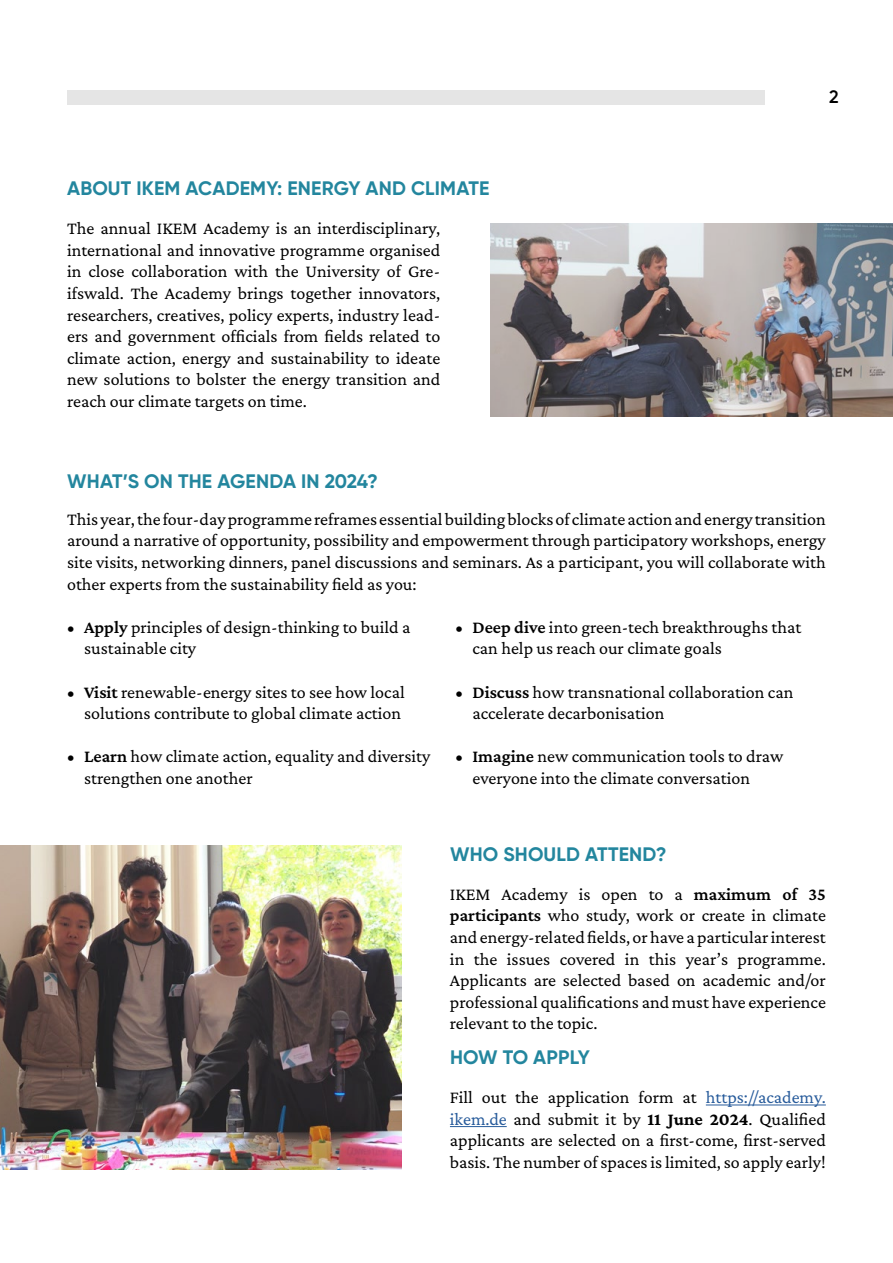
<style>
.page{position:relative;width:893px;height:1263px;background:#fff}
.page>*{position:absolute;margin:0;border:0;box-sizing:border-box;transform-origin:0 0}
.t1{font:700 19.5px "Gilroy";letter-spacing:.01em;color:#23869e}
.t2{font:18px/21.6px "Crimson Pro";color:#000}
.t3{font:600 18px "Gilroy";color:#000}
.s1{font-weight:600}
.s2{color:#275b9b}
.s3{font-weight:700}
</style>
<div class="page">
<hr style="left:706px;top:1104px;width:120px;height:1px;background:#275b9b">
<hr style="left:450px;top:1126px;width:57px;height:1px;background:#275b9b">
<img style="left:0;top:845px;width:401px;height:324px">
<div style="left:67px;top:90px;width:698px;height:15px;background:#e5e5e5"></div>
<img style="left:490px;top:223px;width:403px;height:194px">
<p class="t1" style="left:67px;top:176px;width:424px">ABOUT IKEM ACADEMY: ENERGY AND CLIMATE</p>
<p class="t2" style="left:67px;top:217px;width:375px;text-align:justify">The annual IKEM Academy is an interdisciplinary, international and innovative programme organised in close collaboration with the University of Gre&shy;ifswald. The Academy brings together innovators, researchers, creatives, policy experts, industry lead&shy;ers and government officials from fields related to climate action, energy and sustainability to ideate new solutions to bolster the energy transition and reach our climate targets on time.</p>
<p class="t1" style="left:67px;top:469px;width:312px">WHAT’S ON THE AGENDA IN 2024?</p>
<p class="t3" style="left:829px;top:85px;width:11px">2</p>
<p class="t2" style="left:67px;top:508px;width:760px;text-align:justify">This year, the four-day programme reframes essential building blocks of climate action and energy transition around a narrative of opportunity, possibility and empowerment through participatory workshops, energy site visits, networking dinners, panel discussions and seminars. As a participant, you will collaborate with other experts from the sustainability field as you:</p>
<p class="t2" style="left:84px;top:616px;width:328px;text-indent:-17px"><span class="s1">• Apply</span> principles of design-thinking to build a sustainable city</p>
<p class="t2" style="left:67px;top:681px;width:339px;text-align:right"><span class="s1">• Visit</span> renewable-energy sites to see how local solutions contribute to global climate action</p>
<p class="t2" style="left:84px;top:745px;width:348px;text-indent:-17px"><span class="s1">• Learn</span> how climate action, equality and diversity strengthen one another</p>
<p class="t2" style="left:472px;top:616px;width:330px;text-indent:-17px"><span class="s1">• Deep dive</span> into green-tech breakthroughs that can help us reach our climate goals</p>
<p class="t2" style="left:472px;top:681px;width:322px;text-indent:-17px"><span class="s1">• Discuss</span> how transnational collaboration can accelerate decarbonisation</p>
<p class="t2" style="left:472px;top:745px;width:312px;text-indent:-17px"><span class="s1">• Imagine</span> new communication tools to draw everyone into the climate conversation</p>
<p class="t1" style="left:450px;top:841px;width:218px">WHO SHOULD ATTEND?</p>
<p class="t2" style="left:450px;top:883px;width:377px;text-align:justify">IKEM Academy is open to a <span class="s1">maximum of 35 participants</span> who study, work or create in climate and energy-related fields, or have a particular interest in the issues covered in this year’s programme.<br>Applicants are selected based on academic and/or professional qualifications and must have experience relevant to the topic.</p>
<p class="t1" style="left:450px;top:1045px;width:141px">HOW TO APPLY</p>
<p class="t2" style="left:450px;top:1086px;width:377px;text-align:justify">Fill out the application form at <span class="s2">https://academy. ikem.de</span> and submit it by <span class="s3">11 June 2024</span>. Qualified applicants are selected on a first-come, first-served basis. The number of spaces is limited, so apply early!</p>
</div>
